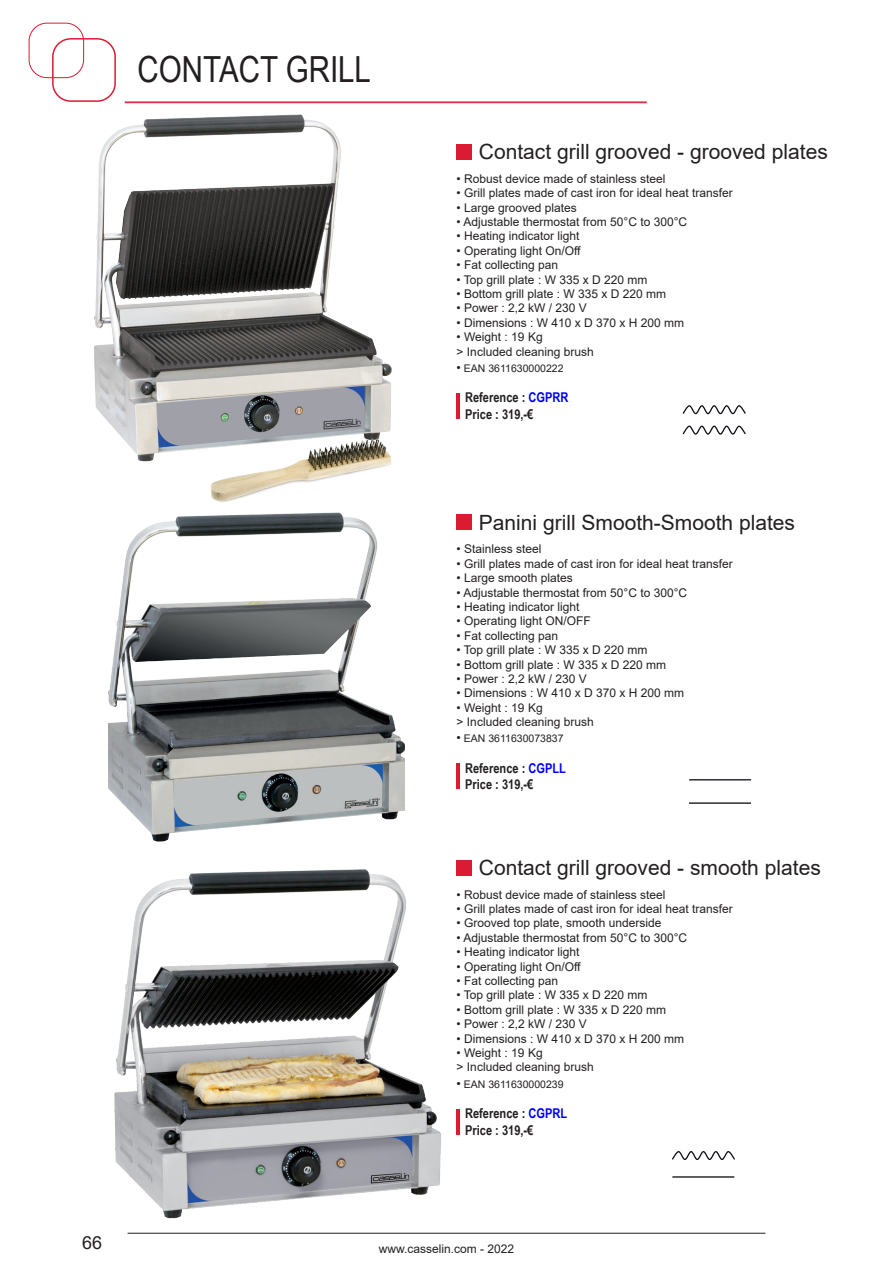
<style>
.page{position:relative;width:893px;height:1263px;background:#fff}
.page>*{position:absolute;margin:0;border:0;box-sizing:border-box;transform-origin:0 0}
.t1{font:36px "Arial Narrow";color:#231f20}
.t2{font:21px "Arial";color:#231f20}
.t3{font:18px "Arial";color:#231f20}
.t4{font:700 13.5px/16.2px "Arial Narrow";color:#231f20}
.t5{font:12px/14.4px "Arial";color:#231f20}
.t6{font:10.5px "Arial";color:#231f20}
.s1{font-size:12.45px}
.s2{color:#00f}
</style>
<div class="page">
<hr style="left:128px;top:1233px;width:637px;height:1px;background:#231f20">
<div style="left:52px;top:38px;width:64px;height:64px;border:2px solid #dc1a32;border-radius:18px"></div>
<div style="left:29px;top:23px;width:55px;height:55px;border:1px solid #dc1a32;border-radius:18px"></div>
<hr style="left:125px;top:102px;width:522px;height:1px;background:#dc1a32">
<hr style="left:457px;top:393px;width:3px;height:26px;background:#dc1a32">
<div style="left:457px;top:144px;width:15px;height:15px;background:#dc1a32"></div>
<img style="left:95px;top:95px;width:296px;height:367px">
<img style="left:202px;top:420px;width:189px;height:66px">
<svg style="left:682px;top:425px;width:64px;height:10px"></svg>
<svg style="left:682px;top:405px;width:64px;height:10px"></svg>
<hr style="left:457px;top:1109px;width:3px;height:25px;background:#dc1a32">
<div style="left:457px;top:860px;width:15px;height:15px;background:#dc1a32"></div>
<img style="left:114px;top:869px;width:327px;height:350px">
<svg style="left:672px;top:1151px;width:63px;height:10px"></svg>
<hr style="left:672px;top:1176px;width:62px;height:1px;background:#0d0b14">
<hr style="left:457px;top:763px;width:3px;height:26px;background:#dc1a32">
<div style="left:457px;top:515px;width:15px;height:15px;background:#dc1a32"></div>
<img style="left:108px;top:486px;width:296px;height:356px">
<hr style="left:689px;top:779px;width:62px;height:1px;background:#0d0b14">
<hr style="left:689px;top:802px;width:62px;height:2px;background:#0d0b14">
<h1 class="t1" style="left:138px;top:43px;width:235px">CONTACT GRILL</h1>
<h2 class="t2" style="left:479px;top:138px;width:350px">Contact grill grooved - grooved plates</h2>
<p class="t5" style="left:457px;top:171px;width:210px">• Robust device made of stainless steel</p>
<p class="t5" style="left:457px;top:186px;width:278px">• Grill plates made of cast iron for ideal heat transfer</p>
<p class="t5" style="left:457px;top:200px;width:122px">• Large grooved plates</p>
<p class="t5" style="left:457px;top:214px;width:232px">• Adjustable thermostat from 50°C to 300°C</p>
<p class="t5" style="left:457px;top:229px;width:124px">• Heating indicator light</p>
<p class="t5" style="left:457px;top:243px;width:126px">• Operating light On/Off</p>
<p class="t5" style="left:457px;top:258px;width:103px">• Fat collecting pan</p>
<p class="t5" style="left:457px;top:272px;width:192px">• Top grill plate : W 335 x D 220 mm</p>
<p class="t5" style="left:457px;top:286px;width:211px">• Bottom grill plate : W 335 x D 220 mm</p>
<p class="t5" style="left:457px;top:301px;width:132px">• Power : 2,2 kW / 230 V</p>
<p class="t5" style="left:457px;top:315px;width:229px">• Dimensions : W 410 x D 370 x H 200 mm</p>
<p class="t5" style="left:457px;top:330px;width:139px">• Weight : 19 Kg<br>&gt; Included cleaning brush</p>
<p class="t6" style="left:457px;top:361px;width:108px"><span class="s1">•</span> EAN 3611630000222</p>
<p class="t4" style="left:465px;top:389px;width:105px">Reference : <span class="s2">CGPRR<br></span>Price : 319,-€</p>
<h2 class="t2" style="left:479px;top:508px;width:318px">Panini grill Smooth-Smooth plates</h2>
<p class="t5" style="left:457px;top:542px;width:86px">• Stainless steel</p>
<p class="t5" style="left:457px;top:556px;width:278px">• Grill plates made of cast iron for ideal heat transfer</p>
<p class="t5" style="left:457px;top:571px;width:118px">• Large smooth plates</p>
<p class="t5" style="left:457px;top:585px;width:232px">• Adjustable thermostat from 50°C to 300°C</p>
<p class="t5" style="left:457px;top:599px;width:124px">• Heating indicator light</p>
<p class="t5" style="left:457px;top:614px;width:136px">• Operating light ON/OFF</p>
<p class="t5" style="left:457px;top:628px;width:103px">• Fat collecting pan</p>
<p class="t5" style="left:457px;top:643px;width:192px">• Top grill plate : W 335 x D 220 mm</p>
<p class="t5" style="left:457px;top:657px;width:211px">• Bottom grill plate : W 335 x D 220 mm</p>
<p class="t5" style="left:457px;top:671px;width:132px">• Power : 2,2 kW / 230 V</p>
<p class="t5" style="left:457px;top:686px;width:229px">• Dimensions : W 410 x D 370 x H 200 mm</p>
<p class="t5" style="left:457px;top:700px;width:139px">• Weight : 19 Kg<br>&gt; Included cleaning brush</p>
<p class="t6" style="left:457px;top:731px;width:108px"><span class="s1">•</span> EAN 3611630073837</p>
<p class="t4" style="left:465px;top:759px;width:102px">Reference : <span class="s2">CGPLL<br></span>Price : 319,-€</p>
<h2 class="t2" style="left:479px;top:853px;width:343px">Contact grill grooved - smooth plates</h2>
<p class="t5" style="left:457px;top:887px;width:210px">• Robust device made of stainless steel</p>
<p class="t5" style="left:457px;top:901px;width:278px">• Grill plates made of cast iron for ideal heat transfer</p>
<p class="t5" style="left:457px;top:916px;width:206px">• Grooved top plate, smooth underside</p>
<p class="t5" style="left:457px;top:930px;width:232px">• Adjustable thermostat from 50°C to 300°C</p>
<p class="t5" style="left:457px;top:945px;width:124px">• Heating indicator light</p>
<p class="t5" style="left:457px;top:959px;width:126px">• Operating light On/Off</p>
<p class="t5" style="left:457px;top:973px;width:103px">• Fat collecting pan</p>
<p class="t5" style="left:457px;top:988px;width:192px">• Top grill plate : W 335 x D 220 mm</p>
<p class="t5" style="left:457px;top:1002px;width:211px">• Bottom grill plate : W 335 x D 220 mm</p>
<p class="t5" style="left:457px;top:1017px;width:132px">• Power : 2,2 kW / 230 V</p>
<p class="t5" style="left:457px;top:1031px;width:229px">• Dimensions : W 410 x D 370 x H 200 mm</p>
<p class="t5" style="left:457px;top:1045px;width:139px">• Weight : 19 Kg<br>&gt; Included cleaning brush</p>
<p class="t6" style="left:457px;top:1077px;width:108px"><span class="s1">•</span> EAN 3611630000239</p>
<p class="t4" style="left:465px;top:1105px;width:104px">Reference : <span class="s2">CGPRL<br></span>Price : 319,-€</p>
<h3 class="t3" style="left:82px;top:1230px;width:22px">66</h3>
<p class="t5" style="left:379px;top:1241px;width:137px">www.casselin.com - 2022</p>
</div>
